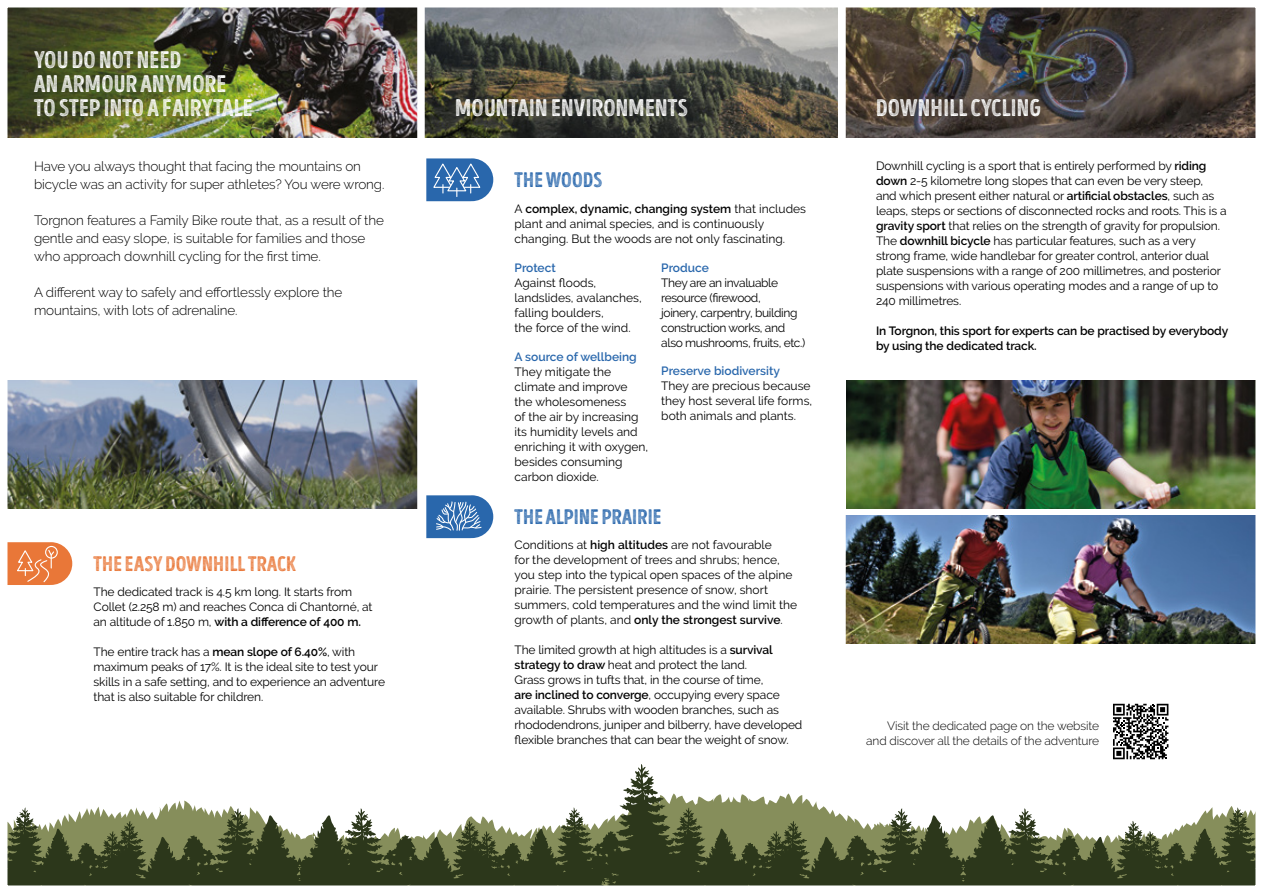
<style>
.page{position:relative;width:1263px;height:893px;background:#fff}
.page>*{position:absolute;margin:0;border:0;box-sizing:border-box;transform-origin:0 0}
.t1{font:24px/24px "Intro Head HUC L Base";letter-spacing:.01em;color:#fff}
.t2{font:21px "Intro Head HUC L Base";letter-spacing:.01em;color:#2967ac}
.t3{font:21px "Intro Head HUC L Base";letter-spacing:.01em;color:#e97738}
.t4{font:300 13.5px/18px "Raleway";letter-spacing:-.01em;color:#000}
.t5{font:12px/15px "Raleway";letter-spacing:-.01em;color:#000}
.t6{font:12px/15px "Raleway";letter-spacing:-.03em;color:#000}
.t7{font:600 12px/15px "Raleway";letter-spacing:-.01em;color:#000}
.t8{font:300 12px/15px "Raleway";letter-spacing:-.01em;color:#000;text-align:right}
.t9{font:600 12px "Raleway";color:#2967ac}
.s1{font-weight:600}
</style>
<div class="page">
<svg style="left:683px;top:793px;width:571px;height:91px"></svg>
<svg style="left:9px;top:764px;width:674px;height:120px"></svg>
<img style="left:846px;top:381px;width:408px;height:127px">
<img style="left:9px;top:381px;width:408px;height:127px">
<img style="left:846px;top:516px;width:408px;height:127px">
<img style="left:9px;top:9px;width:408px;height:128px">
<img style="left:846px;top:9px;width:408px;height:128px">
<svg style="left:9px;top:542px;width:63px;height:43px;background:#ec8c56"></svg>
<svg style="left:425px;top:9px;width:413px;height:128px;background:#62635b"></svg>
<svg style="left:426px;top:158px;width:67px;height:43px;background:#4e81ba"></svg>
<svg style="left:426px;top:495px;width:67px;height:43px;background:#5385bc"></svg>
<svg style="left:1113px;top:704px;width:55px;height:55px"></svg>
<div style="left:0;top:0;width:1263px;height:893px;border:8px solid #fff"></div>
<div style="left:838px;top:0;width:8px;height:660px;background:#fff"></div>
<div style="left:417px;top:0;width:8px;height:761px;background:#fff"></div>
<h1 class="t1" style="left:34px;top:48px;width:220px">YOU DO NOT NEED<br>AN ARMOUR ANYMORE<br>TO STEP INTO A FAIRYTALE</h1>
<p class="t4" style="left:34px;top:157px;width:352px">Have you always thought that facing the mountains on bicycle was an activity for super athletes? You were wrong.</p>
<p class="t4" style="left:34px;top:211px;width:351px">Torgnon features a Family Bike route that, as a result of the gentle and easy slope, is suitable for families and those who approach downhill cycling for the first time.</p>
<p class="t4" style="left:34px;top:283px;width:310px">A different way to safely and effortlessly explore the mountains, with lots of adrenaline.</p>
<h2 class="t3" style="left:94px;top:552px;width:204px">THE EASY DOWNHILL TRACK</h2>
<p class="t5" style="left:94px;top:584px;width:280px">The dedicated track is 4.5 km long. It starts from<br>Collet (2.258 m) and reaches Conca di Chantorné, at an altitude of 1.850 m, <span class="s1">with a difference of 400 m.</span></p>
<p class="t5" style="left:94px;top:644px;width:293px">The entire track has a <span class="s1">mean slope of 6.40%</span>, with maximum peaks of 17%. It is the ideal site to test your skills in a safe setting, and to experience an adventure that is also suitable for children.</p>
<h1 class="t1" style="left:455px;top:96px;width:234px">MOUNTAIN ENVIRONMENTS</h1>
<h2 class="t2" style="left:514px;top:167px;width:89px">THE WOODS</h2>
<p class="t5" style="left:514px;top:201px;width:293px">A <span class="s1">complex, dynamic, changing system</span> that includes plant and animal species, and is continuously changing. But the woods are not only fascinating.</p>
<p class="t9" style="left:514px;top:261px;width:43px">Protect</p>
<p class="t5" style="left:514px;top:275px;width:129px">Against floods, landslides, avalanches, falling boulders,<br>the force of the wind.</p>
<p class="t9" style="left:514px;top:349px;width:124px">A source of wellbeing</p>
<p class="t5" style="left:514px;top:364px;width:135px">They mitigate the climate and improve the wholesomeness<br>of the air by increasing its humidity levels and enriching it with oxygen, besides consuming carbon dioxide.</p>
<p class="t9" style="left:661px;top:261px;width:49px">Produce</p>
<p class="t6" style="left:661px;top:275px;width:146px">They are an invaluable resource (firewood,<br>joinery, carpentry, building construction works, and also mushrooms, fruits, etc.)</p>
<p class="t9" style="left:661px;top:364px;width:120px">Preserve biodiversity</p>
<p class="t5" style="left:661px;top:378px;width:152px">They are precious because they host several life forms, both animals and plants.</p>
<h2 class="t2" style="left:514px;top:504px;width:148px">THE ALPINE PRAIRIE</h2>
<p class="t5" style="left:514px;top:538px;width:284px">Conditions at <span class="s1">high altitudes</span> are not favourable<br>for the development of trees and shrubs; hence, you step into the typical open spaces of the alpine prairie. The persistent presence of snow, short summers, cold temperatures and the wind limit the growth of plants, and <span class="s1">only the strongest survive</span>.</p>
<p class="t5" style="left:514px;top:643px;width:289px">The limited growth at high altitudes is a <span class="s1">survival strategy to draw</span> heat and protect the land.<br>Grass grows in tufts that, in the course of time,<br><span class="s1">are inclined to converge</span>, occupying every space available. Shrubs with wooden branches, such as rhododendrons, juniper and bilberry, have developed flexible branches that can bear the weight of snow.</p>
<h1 class="t1" style="left:876px;top:96px;width:167px">DOWNHILL CYCLING</h1>
<p class="t5" style="left:876px;top:158px;width:352px">Downhill cycling is a sport that is entirely performed by <span class="s1">riding down</span> 2-5 kilometre long slopes that can even be very steep, and which present either natural or <span class="s1">artificial obstacles</span>, such as leaps, steps or sections of disconnected rocks and roots. This is a <span class="s1">gravity sport</span> that relies on the strength of gravity for propulsion.<br>The <span class="s1">downhill bicycle</span> has particular features, such as a very strong frame, wide handlebar for greater control, anterior dual plate suspensions with a range of 200 millimetres, and posterior suspensions with various operating modes and a range of up to 240 millimetres.</p>
<p class="t7" style="left:876px;top:323px;width:354px">In Torgnon, this sport for experts can be practised by everybody by using the dedicated track.</p>
<p class="t8" style="left:866px;top:718px;width:234px">Visit the dedicated page on the website and discover all the details of the adventure</p>
</div>
